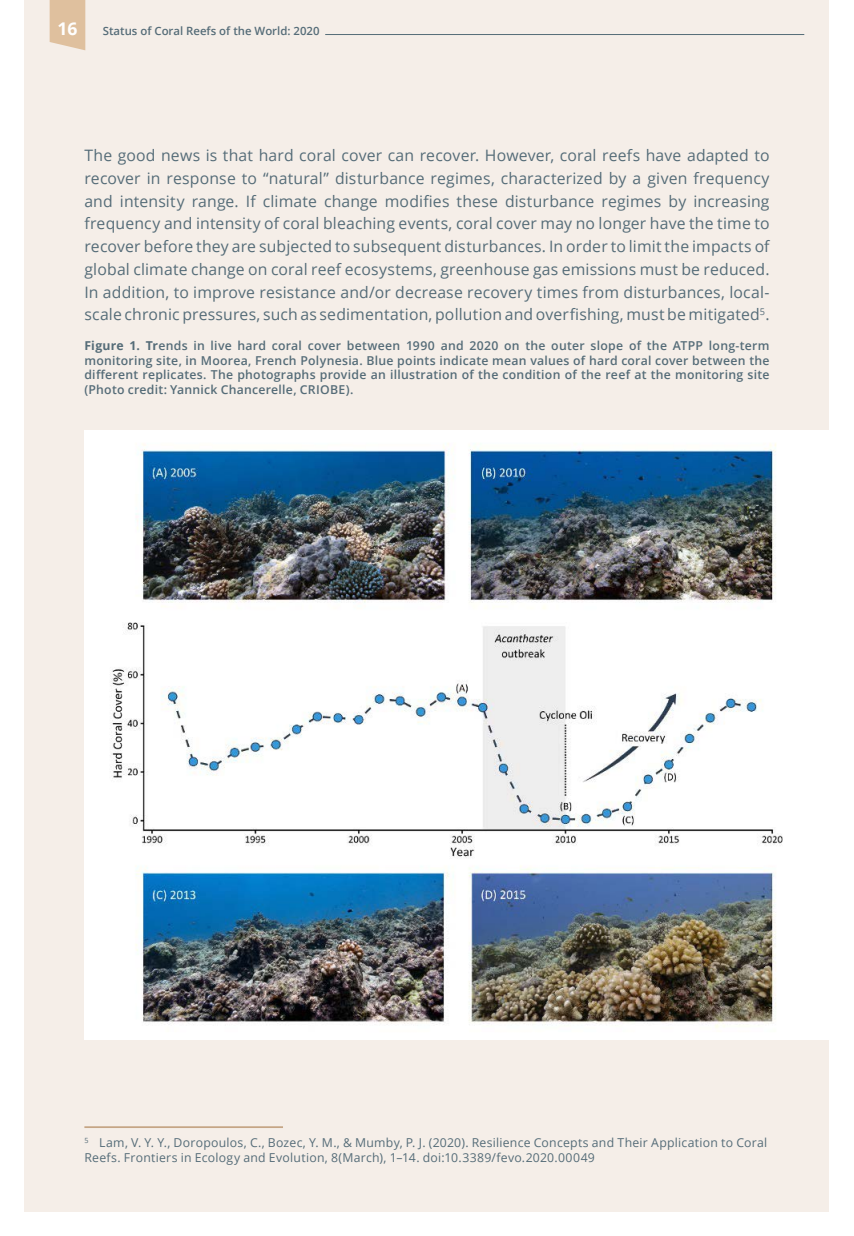
<style>
.page{position:relative;width:854px;height:1236px;background:#fff}
.page>*{position:absolute;margin:0;border:0;box-sizing:border-box;transform-origin:0 0}
.t1{font:700 17.5px "Open Sans";color:#fff}
.Text{font:15.75px/22.8px "Open Sans";letter-spacing:.01em;color:#556c78;text-align:justify}
.Small_Print_Figure{font:600 12.25px/14.7px "Open Sans";letter-spacing:.02em;color:#556c78;text-align:justify}
.Footnote_text{font:12.25px/14.7px "Open Sans";letter-spacing:.02em;color:#556c78}
.t2{font:600 11.38px "Open Sans";color:#556c78}
.s1{font-weight:700}
</style>
<div class="page">
<div style="left:25px;top:0;width:803px;height:1210px;background:#f5eee8"></div>
<svg style="left:50px;top:0;width:35px;height:50px;background:#e0c3a3"></svg>
<hr style="left:325px;top:34px;width:479px;height:1px;background:#556c78">
<hr style="left:84px;top:1126px;width:199px;height:1px;background:#c5a585">
<div style="left:84px;top:430px;width:769px;height:609px;background:#fff"></div>
<img style="left:110px;top:443px;width:673px;height:585px">
<p class="t1" style="left:57px;top:16px;width:21px">16</p>
<p class="t2" style="left:103px;top:23px;width:218px">Status of Coral Reefs of the World: 2020</p>
<p class="Text" style="left:84px;top:143px;width:686px">The good news is that hard coral cover can recover. However, coral reefs have adapted to recover in response to “natural” disturbance regimes, characterized by a given frequency and intensity range. If climate change modifies these disturbance regimes by increasing frequency and intensity of coral bleaching events, coral cover may no longer have the time to recover before they are subjected to subsequent disturbances. In order to limit the impacts of global climate change on coral reef ecosystems, greenhouse gas emissions must be reduced.<br>In addition, to improve resistance and/or decrease recovery times from disturbances, local&shy;scale chronic pressures, such as sedimentation, pollution and overfishing, must be mitigated<sup>5</sup>.</p>
<p class="Small_Print_Figure" style="left:84px;top:338px;width:686px"><span class="s1">Figure 1. Tr</span>ends in live hard coral cover between 1990 and 2020 on the outer slope of the ATPP long-term monitoring site, in Moorea, French Polynesia. Blue points indicate mean values of hard coral cover between the different replicates. The photographs provide an illustration of the condition of the reef at the monitoring site (Photo credit: Yannick Chancerelle, CRIOBE).</p>
<p class="Footnote_text" style="left:84px;top:1134px;width:684px"><sup>5</sup> Lam, V. Y. Y., Doropoulos, C., Bozec, Y. M., &amp; Mumby, P. J. (2020). Resilience Concepts and Their Application to Coral<br>Reefs. Frontiers in Ecology and Evolution, 8(March), 1–14. doi:10.3389/fevo.2020.00049</p>
</div>
